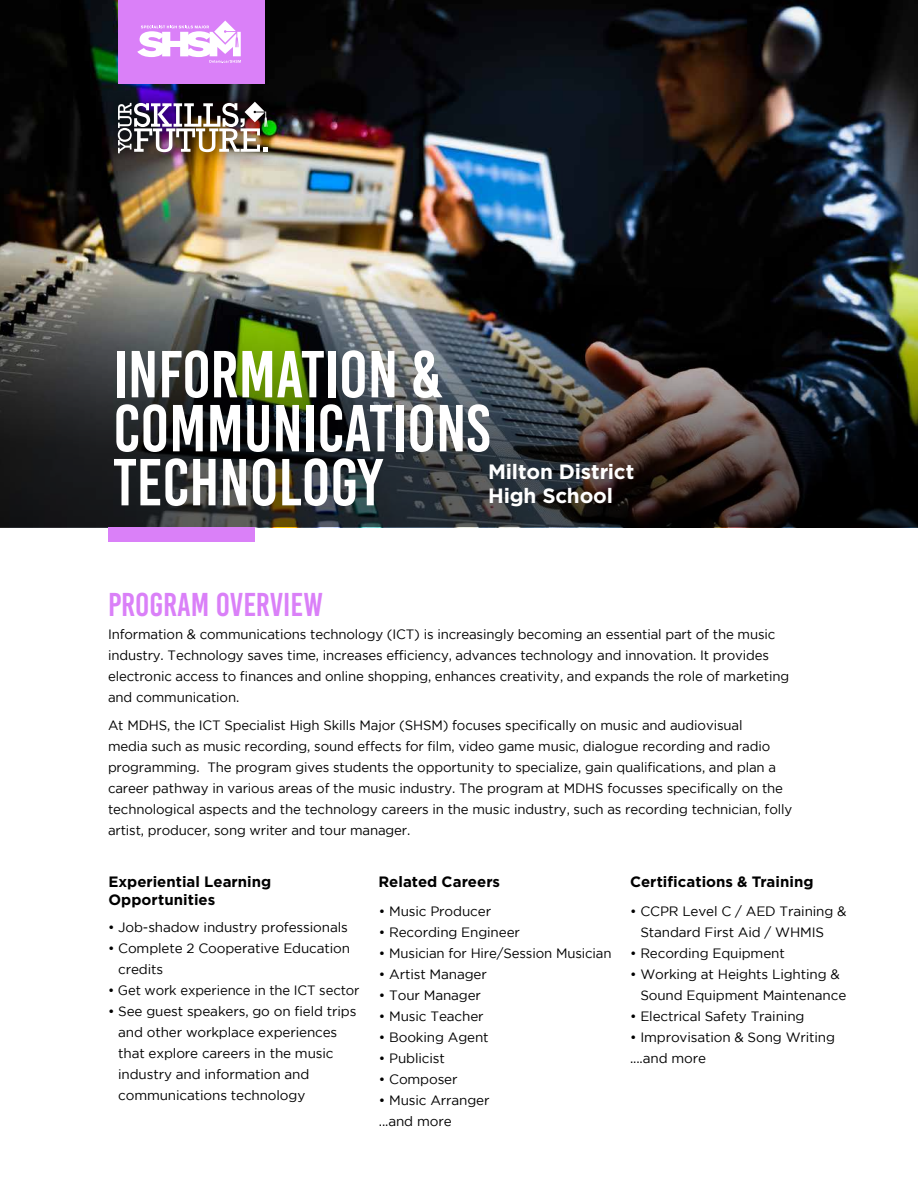
<style>
.page{position:relative;width:918px;height:1188px;background:#fff}
.page>*{position:absolute;margin:0;border:0;box-sizing:border-box;transform-origin:0 0}
.t1{font:66.3px/54px "Bebas Kai";color:#fff}
.t2{font:33px "Bebas Kai";color:#da80f8}
.t3{font:700 20.7px/24.2px "Gotham";letter-spacing:-.01em;color:#fff}
.t4{font:700 15px/18px "Gotham";color:#000}
.t5{font:13.5px/21px "Gotham";letter-spacing:-.01em;color:#000}
</style>
<div class="page">
<img style="left:0;top:0;width:918px;height:527px">
<div style="left:108px;top:527px;width:147px;height:14px;background:#da80f8"></div>
<div style="left:118px;top:0;width:147px;height:83px;background:#da80f8"></div>
<svg style="left:137px;top:21px;width:104px;height:42px"></svg>
<img style="left:104px;top:89px;width:179px;height:79px">
<img style="left:118px;top:102px;width:150px;height:51px">
<h1 class="t1" style="left:113px;top:348px;width:378px">INFORMATION &amp;<br>COMMUNICATIONS<br>TECHNOLOGY</h1>
<h3 class="t3" style="left:488px;top:460px;width:148px">Milton District<br>High School</h3>
<h2 class="t2" style="left:108px;top:587px;width:216px">PROGRAM OVERVIEW</h2>
<p class="t5" style="left:108px;top:624px;width:683px">Information &amp; communications technology (ICT) is increasingly becoming an essential part of the music industry. Technology saves time, increases efficiency, advances technology and innovation. It provides electronic access to finances and online shopping, enhances creativity, and expands the role of marketing and communication.</p>
<p class="t5" style="left:108px;top:715px;width:686px">At MDHS, the ICT Specialist High Skills Major (SHSM) focuses specifically on music and audiovisual<br>media such as music recording, sound effects for film, video game music, dialogue recording and radio programming. The program gives students the opportunity to specialize, gain qualifications, and plan a career pathway in various areas of the music industry. The program at MDHS focusses specifically on the technological aspects and the technology careers in the music industry, such as recording technician, folly artist, producer, song writer and tour manager.</p>
<p class="t4" style="left:108px;top:872px;width:164px">Experiential Learning<br>Opportunities</p>
<p class="t4" style="left:379px;top:872px;width:123px">Related Careers</p>
<p class="t4" style="left:630px;top:872px;width:185px">Certifications &amp; Training</p>
<p class="t5" style="left:640px;top:901px;width:208px;text-indent:-10px">• CCPR Level C / AED Training &amp;<br>Standard First Aid / WHMIS</p>
<p class="t5" style="left:630px;top:943px;width:156px">• Recording Equipment</p>
<p class="t5" style="left:640px;top:964px;width:207px;text-indent:-10px">• Working at Heights Lighting &amp;<br>Sound Equipment Maintenance</p>
<p class="t5" style="left:630px;top:1006px;width:176px">• Electrical Safety Training</p>
<p class="t5" style="left:630px;top:1027px;width:206px">• Improvisation &amp; Song Writing ....and more</p>
<p class="t5" style="left:379px;top:900px;width:114px">• Music Producer</p>
<p class="t5" style="left:379px;top:921px;width:143px">• Recording Engineer</p>
<p class="t5" style="left:379px;top:942px;width:234px">• Musician for Hire/Session Musician</p>
<p class="t5" style="left:379px;top:963px;width:109px">• Artist Manager</p>
<p class="t5" style="left:379px;top:984px;width:104px">• Tour Manager</p>
<p class="t5" style="left:379px;top:1005px;width:106px">• Music Teacher</p>
<p class="t5" style="left:379px;top:1026px;width:111px">• Booking Agent</p>
<p class="t5" style="left:379px;top:1047px;width:67px">• Publicist</p>
<p class="t5" style="left:379px;top:1068px;width:80px">• Composer</p>
<p class="t5" style="left:379px;top:1089px;width:112px">• Music Arranger ...and more</p>
<p class="t5" style="left:108px;top:917px;width:241px">• Job-shadow industry professionals</p>
<p class="t5" style="left:118px;top:938px;width:233px;text-indent:-10px">• Complete 2 Cooperative Education credits</p>
<p class="t5" style="left:108px;top:980px;width:253px">• Get work experience in the ICT sector</p>
<p class="t5" style="left:118px;top:1001px;width:240px;text-indent:-10px">• See guest speakers, go on field trips and other workplace experiences that explore careers in the music industry and information and communications technology</p>
</div>
